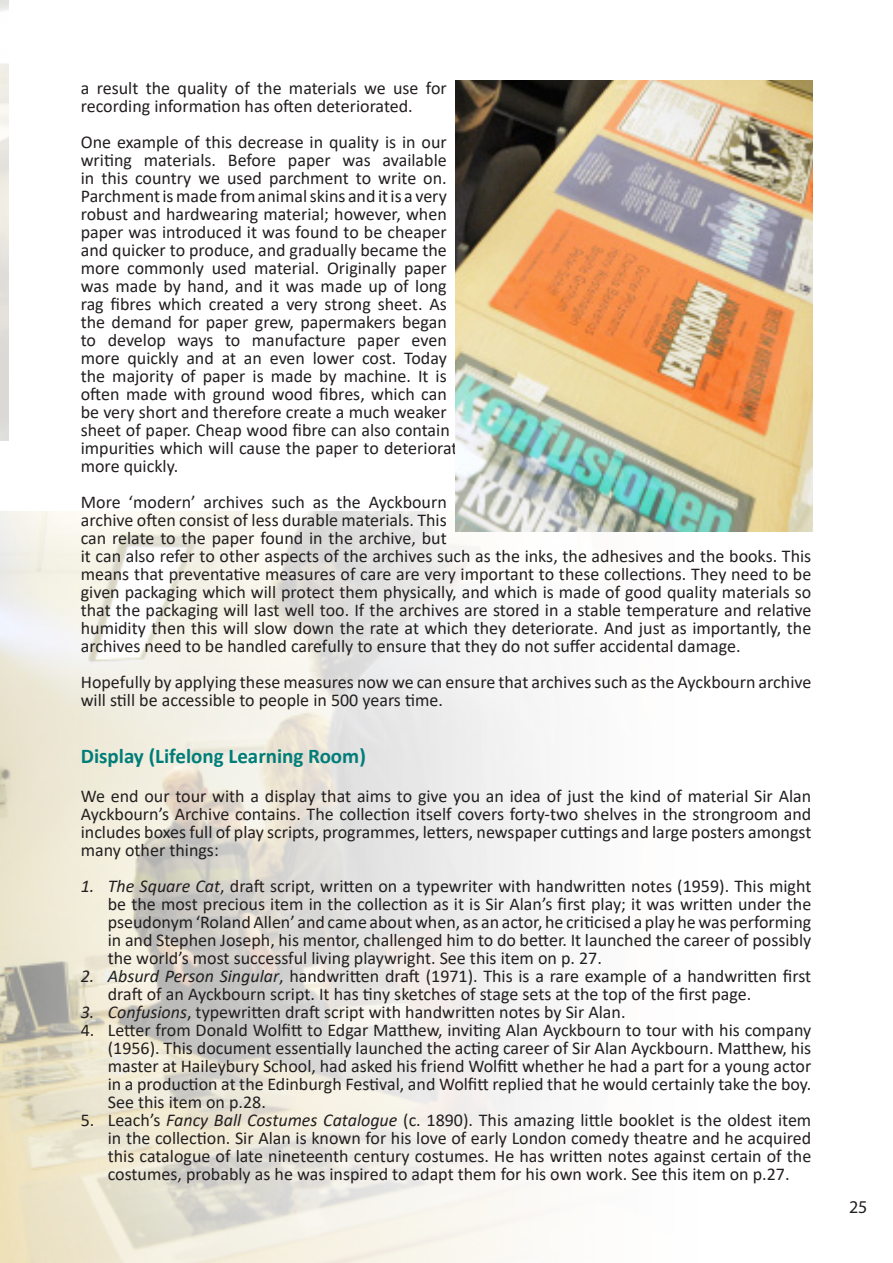
<style>
.page{position:relative;width:893px;height:1263px;background:#fff}
.page>*{position:absolute;margin:0;border:0;box-sizing:border-box;transform-origin:0 0}
.Body_header_style{font:700 21px "Calibri";color:#007d78}
.Body_text{font:18px/18px "Calibri";color:#231f20}
.t1{font:18px "Myriad Pro";color:#231f20}
.s1{font-style:italic}
</style>
<div class="page">
<img style="left:0;top:511px;width:761px;height:752px">
<img style="left:455px;top:81px;width:357px;height:450px">
<p class="Body_text" style="left:81px;top:79px;width:368px">a result the quality of the materials we use for recording information has often deteriorated.</p>
<p class="Body_text" style="left:81px;top:133px;width:387px">One example of this decrease in quality is in our writing materials. Before paper was available<br>in this country we used parchment to write on.<br>Parchment is made from animal skins and it is a very robust and hardwearing material; however, when paper was introduced it was found to be cheaper and quicker to produce, and gradually became the more commonly used material. Originally paper was made by hand, and it was made up of long rag fibres which created a very strong sheet. As the demand for paper grew, papermakers began to develop ways to manufacture paper even more quickly and at an even lower cost. Today the majority of paper is made by machine. It is often made with ground wood fibres, which can be very short and therefore create a much weaker sheet of paper. Cheap wood fibre can also contain impurities which will cause the paper to deteriorate more quickly.</p>
<p class="Body_text" style="left:81px;top:493px;width:732px">More ‘modern’ archives such as the Ayckbourn<br>archive often consist of less durable materials. This<br>can relate to the paper found in the archive, but<br>it can also refer to other aspects of the archives such as the inks, the adhesives and the books. This means that preventative measures of care are very important to these collections. They need to be given packaging which will protect them physically, and which is made of good quality materials so that the packaging will last well too. If the archives are stored in a stable temperature and relative humidity then this will slow down the rate at which they deteriorate. And just as importantly, the archives need to be handled carefully to ensure that they do not suffer accidental damage.</p>
<p class="Body_text" style="left:81px;top:673px;width:732px">Hopefully by applying these measures now we can ensure that archives such as the Ayckbourn archive will still be accessible to people in 500 years time.</p>
<p class="Body_header_style" style="left:81px;top:741px;width:287px">Display (Lifelong Learning Room)</p>
<p class="Body_text" style="left:81px;top:787px;width:732px;text-align:justify">We end our tour with a display that aims to give you an idea of just the kind of material Sir Alan Ayckbourn’s Archive contains. The collection itself covers forty-two shelves in the strongroom and includes boxes full of play scripts, programmes, letters, newspaper cuttings and large posters amongst many other things:</p>
<p class="Body_text" style="left:108px;top:877px;width:705px;text-align:justify;text-indent:-27px"><span class="s1">1. The Square Cat</span>, draft script, written on a typewriter with handwritten notes (1959). This might be the most precious item in the collection as it is Sir Alan’s first play; it was written under the pseudonym ‘Roland Allen’ and came about when, as an actor, he criticised a play he was performing in and Stephen Joseph, his mentor, challenged him to do better. It launched the career of possibly the world’s most successful living playwright. See this item on p. 27.</p>
<p class="Body_text" style="left:108px;top:967px;width:705px;text-indent:-27px"><span class="s1">2. Absurd Person Singular</span>, handwritten draft (1971). This is a rare example of a handwritten first draft of an Ayckbourn script. It has tiny sketches of stage sets at the top of the first page.</p>
<p class="Body_text" style="left:81px;top:1003px;width:546px"><span class="s1">3. Confusions</span>, typewritten draft script with handwritten notes by Sir Alan.</p>
<p class="Body_text" style="left:108px;top:1021px;width:705px;text-align:justify;text-indent:-27px">4. Letter from Donald Wolfitt to Edgar Matthew, inviting Alan Ayckbourn to tour with his company (1956). This document essentially launched the acting career of Sir Alan Ayckbourn. Matthew, his master at Haileybury School, had asked his friend Wolfitt whether he had a part for a young actor in a production at the Edinburgh Festival, and Wolfitt replied that he would certainly take the boy.<br>See this item on p.28.</p>
<p class="Body_text" style="left:108px;top:1111px;width:705px;text-align:justify;text-indent:-27px">5. Leach’s <span class="s1">Fancy Ball Costumes Catalogue</span> (c. 1890). This amazing little booklet is the oldest item in the collection. Sir Alan is known for his love of early London comedy theatre and he acquired this catalogue of late nineteenth century costumes. He has written notes against certain of the costumes, probably as he was inspired to adapt them for his own work. See this item on p.27.</p>
<p class="t1" style="left:849px;top:1196px;width:20px">25</p>
</div>
